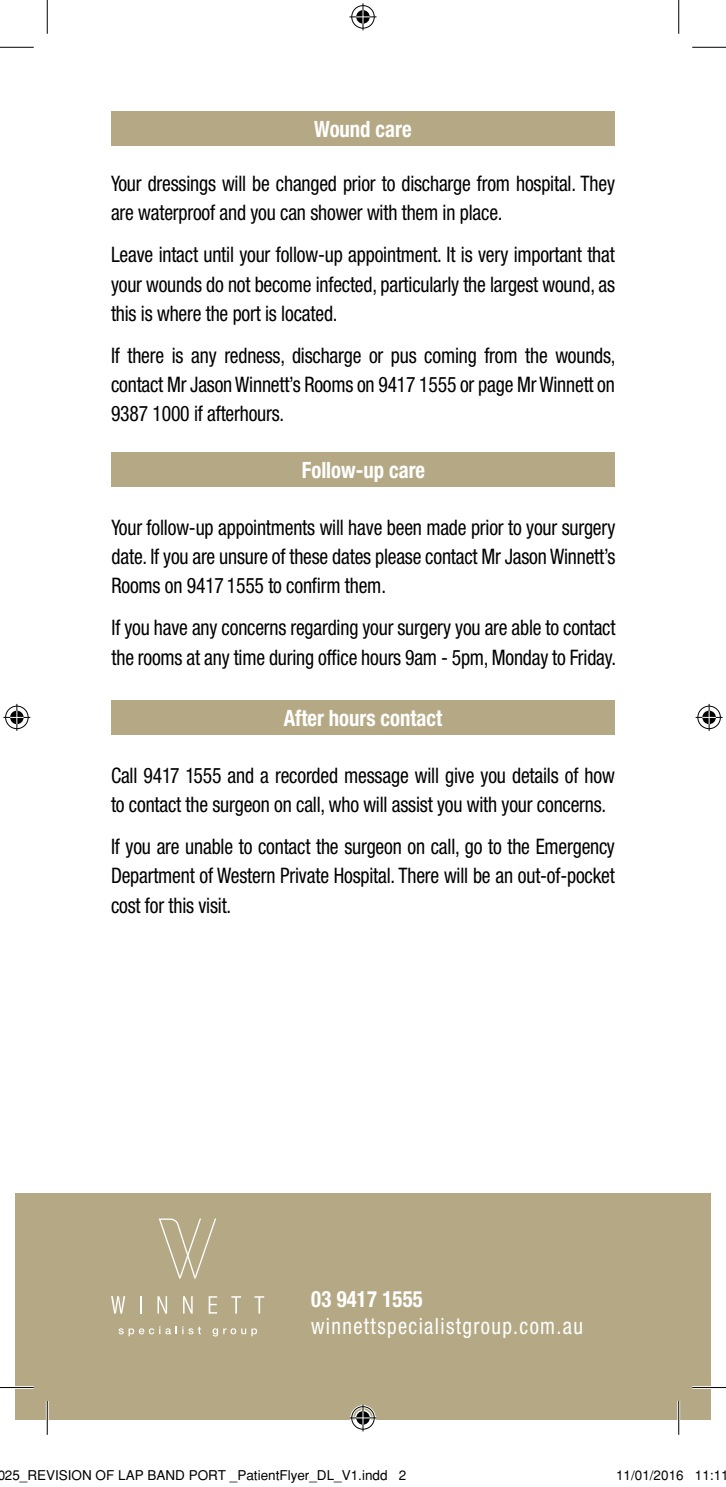
<style>
.page{position:relative;width:726px;height:1487px;background:#fff}
.page>*{position:absolute;margin:0;border:0;box-sizing:border-box;transform-origin:0 0}
.t1{font:700 condensed 22.5px "Helvetica Neue";color:#fff;scale:.92 1}
.t2{font:condensed 22.5px "Helvetica Neue";letter-spacing:.065em;color:#fff;scale:.92 1}
.t3{font:condensed 21.38px/29.2px "Helvetica Neue";letter-spacing:-.01em;color:#000;text-align:justify;scale:.92 1}
.t4{font:13.5px "Helvetica";color:#000}
</style>
<div class="page">
<div style="left:15px;top:1192px;width:696px;height:227px;background:#b4a984"></div>
<svg style="left:119px;top:1326px;width:82px;height:9px"></svg>
<svg style="left:213px;top:1328px;width:44px;height:8px"></svg>
<svg style="left:254px;top:1296px;width:10px;height:17px"></svg>
<svg style="left:231px;top:1296px;width:10px;height:17px"></svg>
<svg style="left:209px;top:1296px;width:8px;height:17px"></svg>
<svg style="left:183px;top:1296px;width:10px;height:17px"></svg>
<svg style="left:157px;top:1296px;width:10px;height:17px"></svg>
<svg style="left:140px;top:1296px;width:1px;height:17px"></svg>
<svg style="left:111px;top:1296px;width:14px;height:17px"></svg>
<svg style="left:159px;top:1218px;width:57px;height:60px"></svg>
<div style="left:111px;top:111px;width:504px;height:34px;background:#b4a984"></div>
<div style="left:112px;top:452px;width:503px;height:34px;background:#b4a984"></div>
<div style="left:111px;top:700px;width:504px;height:34px;background:#b4a984"></div>
<hr style="left:0;top:1385px;width:34px;height:3px;background:#fff">
<hr style="left:692px;top:1385px;width:34px;height:3px;background:#fff">
<hr style="left:46px;top:1400px;width:3px;height:34px;background:#fff">
<hr style="left:677px;top:1400px;width:3px;height:34px;background:#fff">
<hr style="left:0;top:47px;width:34px;height:1px;background:#000">
<hr style="left:692px;top:47px;width:34px;height:1px;background:#000">
<hr style="left:0;top:1386px;width:34px;height:1px;background:#000">
<hr style="left:692px;top:1386px;width:34px;height:1px;background:#000">
<hr style="left:47px;top:0;width:1px;height:34px;background:#000">
<hr style="left:47px;top:1400px;width:1px;height:34px;background:#000">
<hr style="left:678px;top:0;width:1px;height:34px;background:#000">
<hr style="left:678px;top:1400px;width:1px;height:34px;background:#000">
<svg style="left:349px;top:3px;width:27px;height:27px"></svg>
<svg style="left:349px;top:1404px;width:27px;height:26px"></svg>
<svg style="left:3px;top:703px;width:27px;height:27px"></svg>
<svg style="left:696px;top:703px;width:27px;height:27px"></svg>
<p class="t1" style="left:314px;top:115px;width:107px">Wound care</p>
<p class="t3" style="left:111px;top:169px;width:549px">Your dressings will be changed prior to discharge from hospital. They are waterproof and you can shower with them in place.</p>
<p class="t3" style="left:111px;top:240px;width:549px">Leave intact until your follow-up appointment. It is very important that your wounds do not become infected, particularly the largest wound, as this is where the port is located.</p>
<p class="t3" style="left:111px;top:340px;width:550px">If there is any redness, discharge or pus coming from the wounds, contact Mr Jason Winnett’s Rooms on 9417 1555 or page Mr Winnett on 9387 1000 if afterhours.</p>
<p class="t1" style="left:302px;top:456px;width:136px">Follow-up care</p>
<p class="t3" style="left:112px;top:512px;width:549px">Your follow-up appointments will have been made prior to your surgery date. If you are unsure of these dates please contact Mr Jason Winnett’s Rooms on 9417 1555 to confirm them.</p>
<p class="t3" style="left:112px;top:613px;width:550px">If you have any concerns regarding your surgery you are able to contact the rooms at any time during office hours 9am - 5pm, Monday to Friday.</p>
<p class="t1" style="left:284px;top:704px;width:174px">After hours contact</p>
<p class="t3" style="left:111px;top:760px;width:549px">Call 9417 1555 and a recorded message will give you details of how to contact the surgeon on call, who will assist you with your concerns.</p>
<p class="t3" style="left:111px;top:831px;width:549px">If you are unable to contact the surgeon on call, go to the Emergency Department of Western Private Hospital. There will be an out-of-pocket cost for this visit.</p>
<p class="t1" style="left:311px;top:1284px;width:123px">03 9417 1555</p>
<p class="t2" style="left:311px;top:1312px;width:297px">winnettspecialistgroup.com.au</p>
<p class="t4" style="left:-3px;top:1467px;width:410px">025_REVISION OF LAP BAND PORT _PatientFlyer_DL_V1.indd 2</p>
<p class="t4" style="left:616px;top:1467px;width:114px">11/01/2016 11:11</p>
</div>
